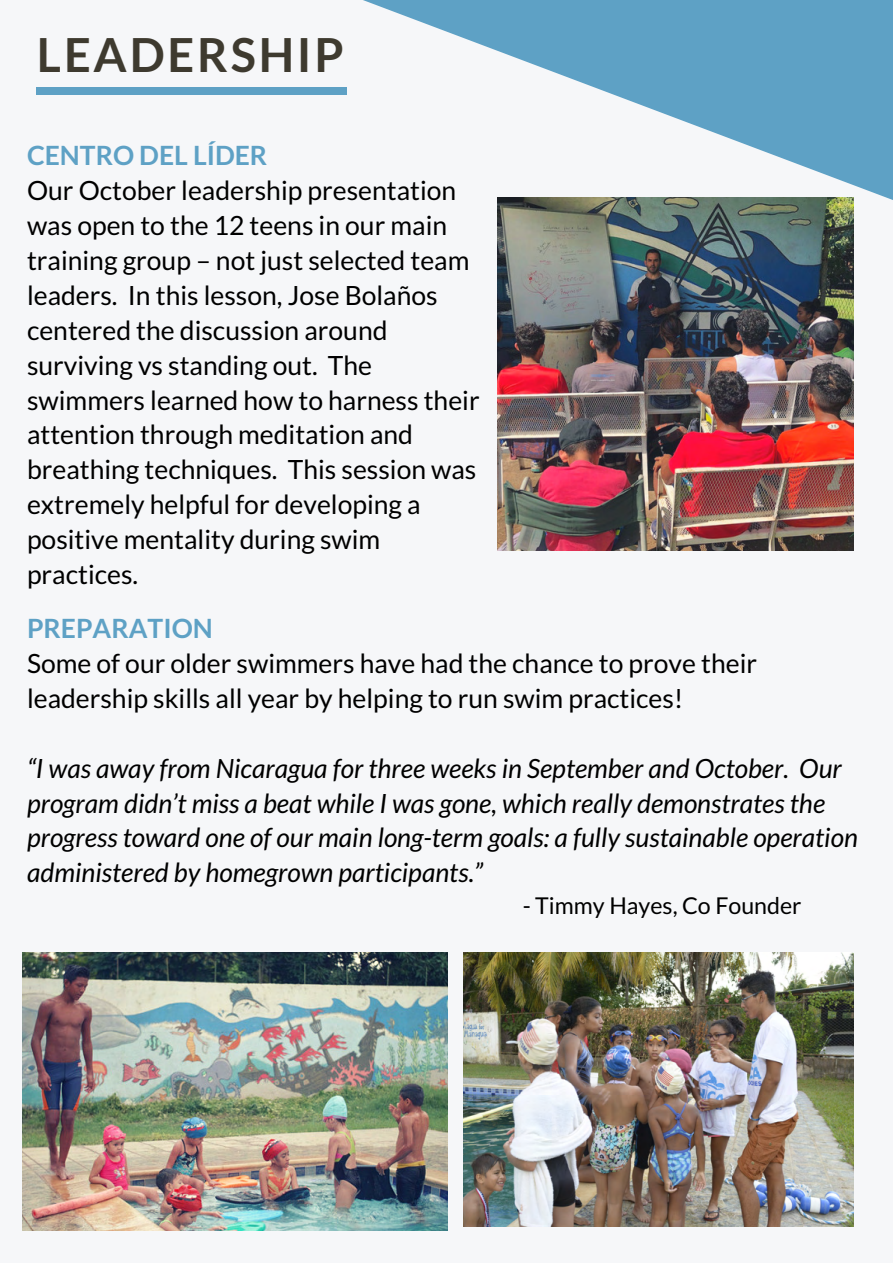
<style>
.page{position:relative;width:893px;height:1263px;background:#f6f7f9}
.page>*{position:absolute;margin:0;border:0;box-sizing:border-box;transform-origin:0 0}
.t1{font:700 46.95px "Lato";letter-spacing:.06em;color:#3e3a2f}
.t2{font:26.55px/35px "Lato";color:#000}
.t3{font:italic 26.55px/35px "Lato";color:#000}
.t4{font:700 26.55px "Lato";color:#5ea1c5}
.t5{font:23.25px "Lato";color:#000}
</style>
<div class="page">
<svg style="left:346px;top:0;width:547px;height:551px"></svg>
<div style="left:36px;top:87px;width:310px;height:8px;background:#5ea1c5"></div>
<img style="left:23px;top:953px;width:424px;height:278px">
<img style="left:498px;top:197px;width:355px;height:354px">
<img style="left:464px;top:953px;width:389px;height:273px">
<h1 class="t1" style="left:37px;top:26px;width:308px">LEADERSHIP</h1>
<p class="t4" style="left:27px;top:139px;width:242px">CENTRO DEL LÍDER</p>
<p class="t2" style="left:27px;top:172px;width:454px">Our October leadership presentation was open to the 12 teens in our main training group – not just selected team leaders. In this lesson, Jose Bolaños centered the discussion around surviving vs standing out. The swimmers learned how to harness their attention through meditation and breathing techniques. This session was extremely helpful for developing a positive mentality during swim practices.</p>
<p class="t4" style="left:27px;top:612px;width:187px">PREPARATION</p>
<p class="t2" style="left:27px;top:645px;width:732px">Some of our older swimmers have had the chance to prove their leadership skills all year by helping to run swim practices!</p>
<p class="t3" style="left:27px;top:750px;width:832px">“I was away from Nicaragua for three weeks in September and October. Our program didn’t miss a beat while I was gone, which really demonstrates the progress toward one of our main long-term goals: a fully sustainable operation administered by homegrown participants.”</p>
<p class="t5" style="left:523px;top:891px;width:280px">- Timmy Hayes, Co Founder</p>
</div>
